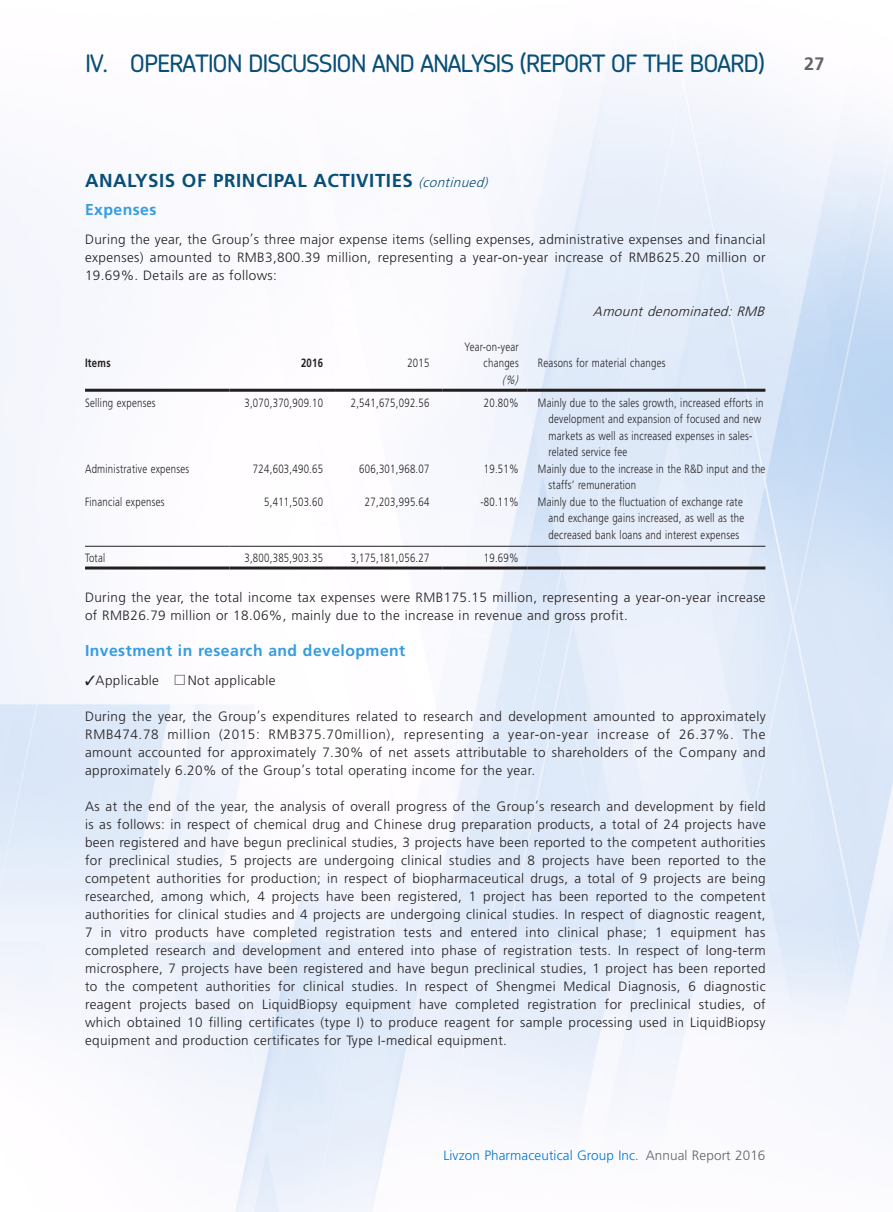
<style>
.page{position:relative;width:893px;height:1212px;background:#fff}
.page>*{position:absolute;margin:0;border:0;box-sizing:border-box;transform-origin:0 0}
.t1{font:500 24px "Chevin";letter-spacing:-.05em;color:#084f78}
.Heading_1{font:700 18.75px "Frutiger LT Std";letter-spacing:.03em;color:#084f78}
.t2{font:700 18px "Frutiger LT Std";color:#636366}
.Heading_2{font:700 15.75px "Frutiger LT Std";letter-spacing:.03em;color:#359dde}
.Body_Text{font:300 13.5px/18px "Frutiger LT Std";letter-spacing:.03em;color:#231f20;text-align:justify}
.t3{font:300 13.5px "Frutiger LT Std";letter-spacing:.01em;color:#0077cf}
.Body_Text-2{font:italic 300 13.5px "Frutiger LT Std";color:#231f20}
.Body_Text-3{font:300 12px/16.5px "Frutiger LT Std";letter-spacing:.03em;color:#231f20;scale:.8 1}
.Body_Text-4{font:700 12px "Frutiger LT Std";letter-spacing:.03em;color:#231f20;scale:.8 1}
.Body_Text-5{font:italic 300 12px "Frutiger LT Std";color:#231f20;scale:.8 1}
.s1{font-weight:300;font-style:italic;font-size:13.5px}
.s2{font-family:"M Hei HK"}
.s3{color:#636366}
</style>
<div class="page">
<img style="left:0;top:75px;width:893px;height:1137px">
<hr style="left:85px;top:389px;width:145px;height:3px;background:#231f20">
<hr style="left:230px;top:389px;width:106px;height:3px;background:#231f20">
<hr style="left:336px;top:389px;width:106px;height:3px;background:#231f20">
<hr style="left:442px;top:389px;width:85px;height:3px;background:#231f20">
<hr style="left:527px;top:389px;width:238px;height:3px;background:#231f20">
<hr style="left:85px;top:546px;width:145px;height:1px;background:#231f20">
<hr style="left:230px;top:546px;width:106px;height:1px;background:#231f20">
<hr style="left:336px;top:546px;width:106px;height:1px;background:#231f20">
<hr style="left:442px;top:546px;width:85px;height:1px;background:#231f20">
<hr style="left:527px;top:546px;width:238px;height:1px;background:#231f20">
<hr style="left:85px;top:566px;width:145px;height:3px;background:#231f20">
<hr style="left:230px;top:566px;width:106px;height:3px;background:#231f20">
<hr style="left:336px;top:566px;width:106px;height:3px;background:#231f20">
<hr style="left:442px;top:566px;width:85px;height:3px;background:#231f20">
<hr style="left:527px;top:566px;width:238px;height:3px;background:#231f20">
<h1 class="t1" style="left:85px;top:47px;width:681px">IV. OPERATION DISCUSSION AND ANALYSIS (REPORT OF THE BOARD)</h1>
<h3 class="t2" style="left:804px;top:53px;width:22px">27</h3>
<p class="Heading_1" style="left:85px;top:169px;width:408px">ANALYSIS OF PRINCIPAL ACTIVITIES <span class="s1">(continued)</span></p>
<p class="Heading_2" style="left:85px;top:201px;width:73px">Expenses</p>
<p class="Body_Text" style="left:85px;top:231px;width:682px">During the year, the Group’s three major expense items (selling expenses, administrative expenses and financial expenses) amounted to RMB3,800.39 million, representing a year-on-year increase of RMB625.20 million or 19.69%. Details are as follows:</p>
<p class="Body_Text-2" style="left:593px;top:304px;width:177px">Amount denominated: RMB</p>
<p class="Body_Text-4" style="left:85px;top:356px;width:34px">Items</p>
<p class="Body_Text-4" style="left:301px;top:356px;width:29px">2016</p>
<p class="Body_Text-3" style="left:407px;top:355px;width:29px">2015</p>
<p class="Body_Text-3" style="left:464px;top:339px;width:69px">Year-on-year</p>
<p class="Body_Text-3" style="left:484px;top:355px;width:46px">changes</p>
<p class="Body_Text-3" style="left:538px;top:355px;width:161px">Reasons for material changes</p>
<p class="Body_Text-5" style="left:502px;top:373px;width:26px">(%)</p>
<p class="Body_Text-3" style="left:85px;top:394px;width:90px">Selling expenses</p>
<p class="Body_Text-3" style="left:244px;top:394px;width:100px">3,070,370,909.10</p>
<p class="Body_Text-3" style="left:351px;top:394px;width:100px">2,541,675,092.56</p>
<p class="Body_Text-3" style="left:484px;top:394px;width:45px">20.80%</p>
<p class="Body_Text-3" style="left:549px;top:394px;width:270px;text-indent:-11px">Mainly due to the sales growth, increased efforts in development and expansion of focused and new markets as well as increased expenses in sales&shy;related service fee</p>
<p class="Body_Text-3" style="left:85px;top:460px;width:132px">Administrative expenses</p>
<p class="Body_Text-3" style="left:253px;top:460px;width:89px">724,603,490.65</p>
<p class="Body_Text-3" style="left:359px;top:460px;width:89px">606,301,968.07</p>
<p class="Body_Text-3" style="left:484px;top:460px;width:45px">19.51%</p>
<p class="Body_Text-3" style="left:549px;top:460px;width:272px;text-indent:-11px">Mainly due to the increase in the R&amp;D input and the staffs’ remuneration</p>
<p class="Body_Text-3" style="left:85px;top:493px;width:101px">Financial expenses</p>
<p class="Body_Text-3" style="left:264px;top:493px;width:75px">5,411,503.60</p>
<p class="Body_Text-3" style="left:365px;top:493px;width:82px">27,203,995.64</p>
<p class="Body_Text-3" style="left:480px;top:493px;width:50px">-80.11%</p>
<p class="Body_Text-3" style="left:549px;top:493px;width:246px;text-align:justify;text-indent:-11px">Mainly due to the fluctuation of exchange rate and exchange gains increased, as well as the decreased bank loans and interest expenses</p>
<p class="Body_Text-3" style="left:85px;top:549px;width:27px">Total</p>
<p class="Body_Text-3" style="left:244px;top:549px;width:100px">3,800,385,903.35</p>
<p class="Body_Text-3" style="left:351px;top:549px;width:100px">3,175,181,056.27</p>
<p class="Body_Text-3" style="left:484px;top:549px;width:45px">19.69%</p>
<p class="Body_Text" style="left:85px;top:589px;width:682px">During the year, the total income tax expenses were RMB175.15 million, representing a year-on-year increase of RMB26.79 million or 18.06%, mainly due to the increase in revenue and gross profit.</p>
<p class="Heading_2" style="left:85px;top:641px;width:322px">Investment in research and development</p>
<p class="Body_Text" style="left:85px;top:671px;width:192px">✓Applicable <span class="s2">□</span>Not applicable</p>
<p class="Body_Text" style="left:85px;top:707px;width:682px">During the year, the Group’s expenditures related to research and development amounted to approximately RMB474.78 million (2015: RMB375.70million), representing a year-on-year increase of 26.37%. The amount accounted for approximately 7.30% of net assets attributable to shareholders of the Company and approximately 6.20% of the Group’s total operating income for the year.</p>
<p class="Body_Text" style="left:85px;top:797px;width:682px">As at the end of the year, the analysis of overall progress of the Group’s research and development by field is as follows: in respect of chemical drug and Chinese drug preparation products, a total of 24 projects have been registered and have begun preclinical studies, 3 projects have been reported to the competent authorities for preclinical studies, 5 projects are undergoing clinical studies and 8 projects have been reported to the competent authorities for production; in respect of biopharmaceutical drugs, a total of 9 projects are being researched, among which, 4 projects have been registered, 1 project has been reported to the competent authorities for clinical studies and 4 projects are undergoing clinical studies. In respect of diagnostic reagent, 7 in vitro products have completed registration tests and entered into clinical phase; 1 equipment has completed research and development and entered into phase of registration tests. In respect of long-term microsphere, 7 projects have been registered and have begun preclinical studies, 1 project has been reported to the competent authorities for clinical studies. In respect of Shengmei Medical Diagnosis, 6 diagnostic reagent projects based on LiquidBiopsy equipment have completed registration for preclinical studies, of which obtained 10 filling certificates (type I) to produce reagent for sample processing used in LiquidBiopsy equipment and production certificates for Type I-medical equipment.</p>
<p class="t3" style="left:443px;top:1148px;width:323px">Livzon Pharmaceutical Group Inc. <span class="s3">Annual Report 2016</span></p>
</div>
